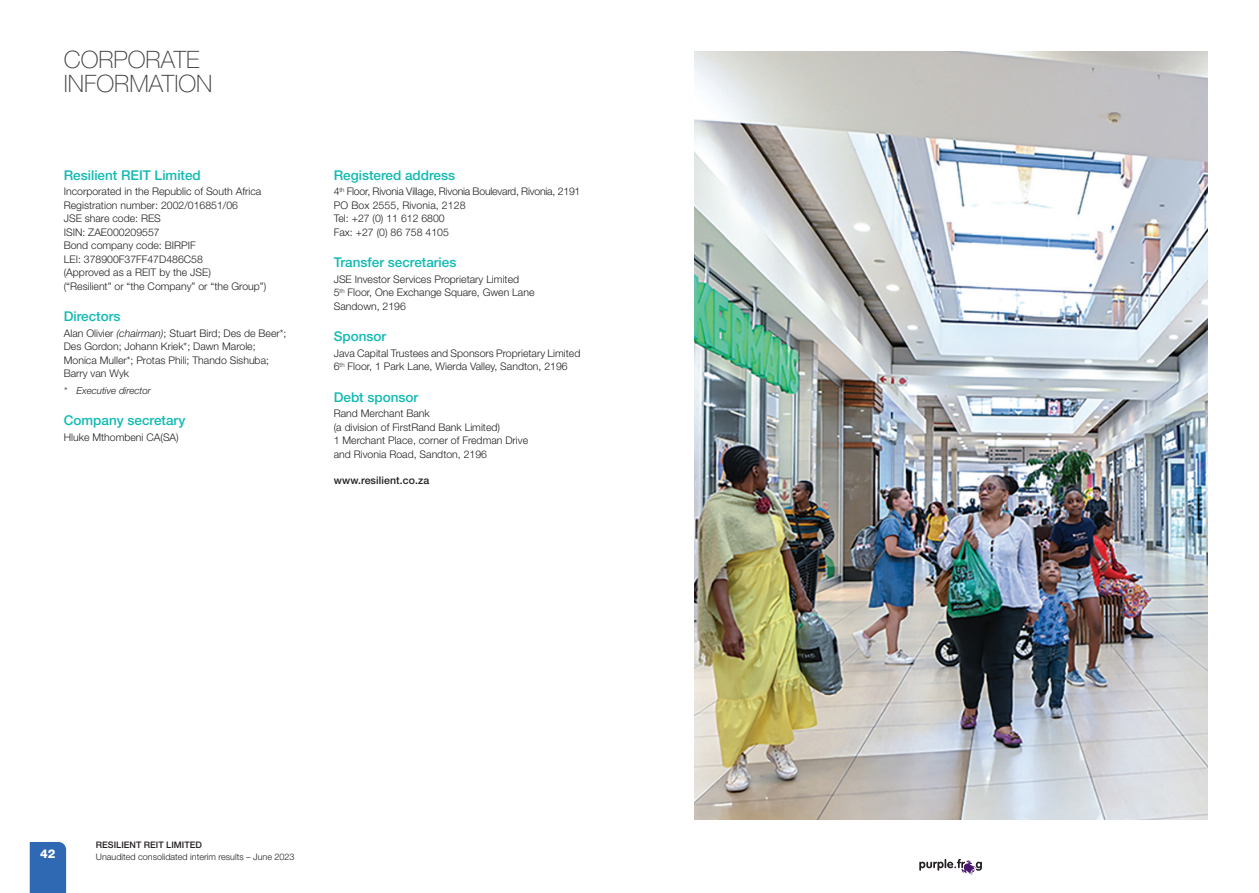
<style>
.page{position:relative;width:1259px;height:893px;background:#fff}
.page>*{position:absolute;margin:0;border:0;box-sizing:border-box;transform-origin:0 0}
._2022_Page_head_ligh{font:100 24px "Helvetica Neue LT Std";color:#3e3e3f}
._2022_Body_head_2{font:500 13.5px "Helvetica Neue LT Std";color:#10bab2}
.t1{font:800 12.15px "Helvetica Neue LT Std";color:#fff}
._2022_Body_copy{font:300 10.5px/13.5px "Helvetica Neue LT Std";color:#231f20}
._2022_Body_copy-2{font:300 10.5px "Helvetica Neue LT Std";letter-spacing:-.02em;color:#231f20}
._2022_Body_copy-3{font:500 10.5px "Helvetica Neue LT Std";letter-spacing:.01em;color:#231f20}
._2022_Footnotes{font:italic 300 9.75px "Helvetica Neue LT Std";color:#231f20}
.t2{font:300 9px "Helvetica Neue LT Std";color:#231f20}
.t3{font:500 9px "Helvetica Neue LT Std";color:#231f20}
.s1{font-style:italic}
</style>
<div class="page">
<div style="left:30px;top:842px;width:36px;height:51px;background:#2f69b3"></div>
<svg style="left:919px;top:859px;width:63px;height:16px"></svg>
<img style="left:694px;top:52px;width:513px;height:768px">
<p class="_2022_Page_head_ligh" style="left:64px;top:46px;width:137px">CORPORATE</p>
<p class="_2022_Page_head_ligh" style="left:64px;top:70px;width:150px">INFORMATION</p>
<p class="_2022_Body_head_2" style="left:64px;top:167px;width:139px">Resilient REIT Limited</p>
<p class="_2022_Body_copy" style="left:64px;top:185px;width:199px">Incorporated in the Republic of South Africa</p>
<p class="_2022_Body_copy" style="left:64px;top:198px;width:176px">Registration number: 2002/016851/06</p>
<p class="_2022_Body_copy" style="left:64px;top:212px;width:99px">JSE share code: RES</p>
<p class="_2022_Body_copy" style="left:64px;top:225px;width:97px">ISIN: ZAE000209557</p>
<p class="_2022_Body_copy" style="left:64px;top:239px;width:133px">Bond company code: BIRPIF</p>
<p class="_2022_Body_copy" style="left:64px;top:252px;width:141px">LEI: 378900F37FF47D486C58</p>
<p class="_2022_Body_copy" style="left:64px;top:266px;width:149px">(Approved as a REIT by the JSE)</p>
<p class="_2022_Body_copy" style="left:64px;top:279px;width:204px">(“Resilient” or “the Company” or “the Group”)</p>
<p class="_2022_Body_head_2" style="left:64px;top:308px;width:58px">Directors</p>
<p class="_2022_Body_copy" style="left:64px;top:326px;width:224px">Alan Olivier <span class="s1">(chairman)</span>; Stuart Bird; Des de Beer*; Des Gordon; Johann Kriek*; Dawn Marole; Monica Muller*; Protas Phili; Thando Sishuba; Barry van Wyk</p>
<p class="_2022_Footnotes" style="left:64px;top:384px;width:89px">* Executive director</p>
<p class="_2022_Body_head_2" style="left:64px;top:412px;width:123px">Company secretary</p>
<p class="_2022_Body_copy" style="left:64px;top:430px;width:116px">Hluke Mthombeni CA(SA)</p>
<p class="_2022_Body_head_2" style="left:334px;top:167px;width:123px">Registered address</p>
<p class="_2022_Body_copy-2" style="left:334px;top:185px;width:248px">4<sup>th</sup> Floor, Rivonia Village, Rivonia Boulevard, Rivonia, 2191</p>
<p class="_2022_Body_copy" style="left:334px;top:198px;width:133px">PO Box 2555, Rivonia, 2128</p>
<p class="_2022_Body_copy" style="left:334px;top:212px;width:112px">Tel: +27 (0) 11 612 6800</p>
<p class="_2022_Body_copy" style="left:334px;top:225px;width:117px">Fax: +27 (0) 86 758 4105</p>
<p class="_2022_Body_head_2" style="left:334px;top:254px;width:124px">Transfer secretaries</p>
<p class="_2022_Body_copy" style="left:334px;top:272px;width:202px">JSE Investor Services Proprietary Limited<br>5<sup>th</sup> Floor, One Exchange Square, Gwen Lane<br>Sandown, 2196</p>
<p class="_2022_Body_head_2" style="left:334px;top:328px;width:54px">Sponsor</p>
<p class="_2022_Body_copy" style="left:334px;top:346px;width:248px">Java Capital Trustees and Sponsors Proprietary Limited<br>6<sup>th</sup> Floor, 1 Park Lane, Wierda Valley, Sandton, 2196</p>
<p class="_2022_Body_head_2" style="left:334px;top:389px;width:86px">Debt sponsor</p>
<p class="_2022_Body_copy" style="left:334px;top:407px;width:196px">Rand Merchant Bank<br>(a division of FirstRand Bank Limited)<br>1 Merchant Place, corner of Fredman Drive and Rivonia Road, Sandton, 2196</p>
<p class="_2022_Body_copy-3" style="left:334px;top:474px;width:97px">www.resilient.co.za</p>
<p class="t3" style="left:96px;top:840px;width:108px">RESILIENT REIT LIMITED</p>
<p class="t1" style="left:40px;top:847px;width:17px">42</p>
<p class="t2" style="left:96px;top:852px;width:200px">Unaudited consolidated interim results – June 2023</p>
</div>
